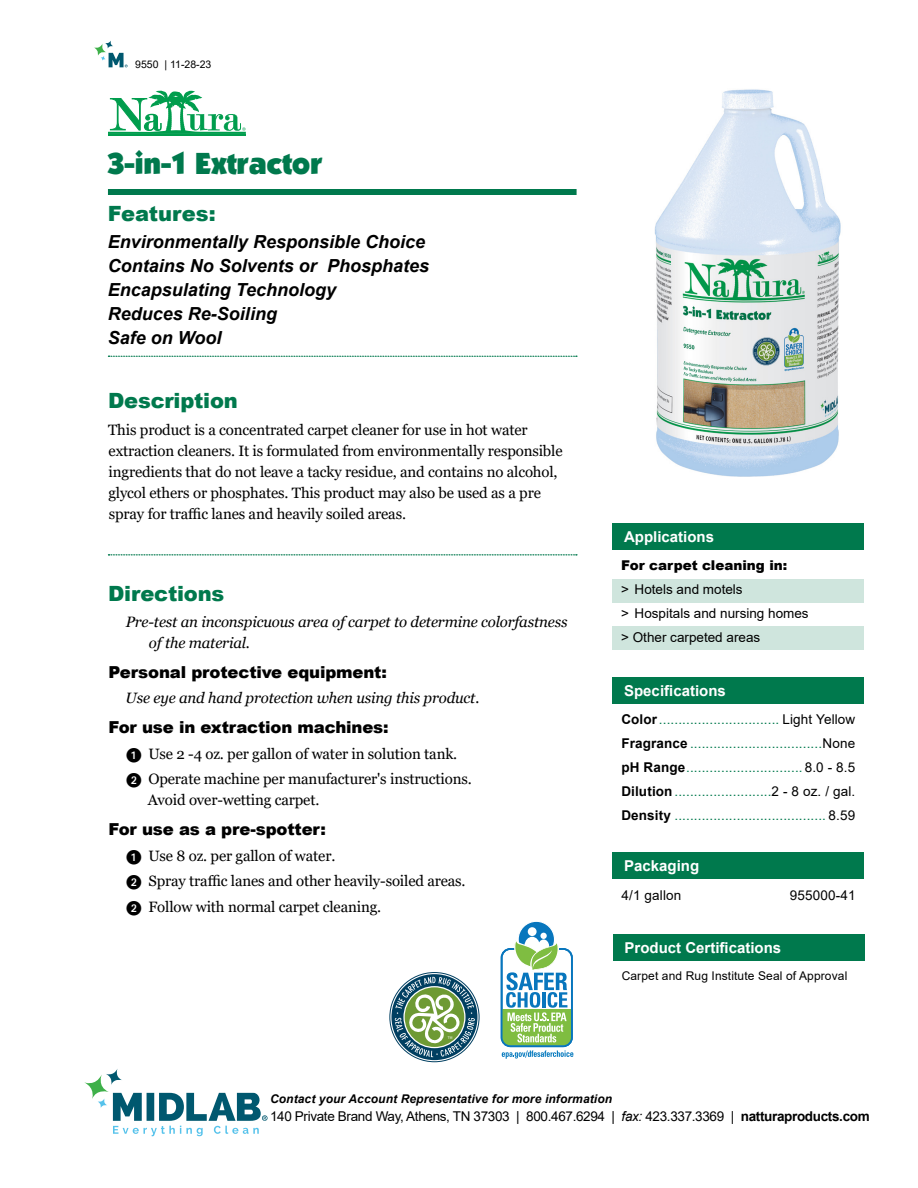
<style>
.page{position:relative;width:918px;height:1188px;background:#fff}
.page>*{position:absolute;margin:0;border:0;box-sizing:border-box;transform-origin:0 0}
.t1{font:30px "Boulder";letter-spacing:-.01em;color:#00794d}
.t2{font:900 21px "Arial";letter-spacing:-.01em;color:#00794d}
.t3{font:italic 700 18px "Arial";color:#000}
.t4{font:900 16.5px "Arial";letter-spacing:-.01em;color:#000}
.t5{font:15px/21px "Georgia";letter-spacing:-.01em;color:#000}
.t6{font:italic 15px/21px "Georgia";letter-spacing:-.01em;color:#000}
.t7{font:700 15px "Arial";color:#fff}
.t8{font:13.5px "Arial";letter-spacing:.01em;color:#00794d}
.t9{font:13.5px "Arial";letter-spacing:-.025em;color:#000}
.t10{font:13.5px "Arial";color:#000}
.t11{font:900 13.5px "Arial";color:#000}
.t12{font:italic 700 12px "Arial";letter-spacing:.01em;color:#000}
.t13{font:12px "Arial";letter-spacing:.01em;color:#000}
.t14{font:10.5px "Arial";color:#000}
.s1{font-family:"European Pi One"}
.s2{font-weight:700;color:#000}
.s3{color:#000}
.s4{font-style:italic}
.s5{font-weight:700}
</style>
<div class="page">
<svg style="left:113px;top:1093px;width:155px;height:43px"></svg>
<svg style="left:84px;top:1074px;width:25px;height:25px"></svg>
<svg style="left:106px;top:1068px;width:16px;height:17px"></svg>
<svg style="left:97px;top:1098px;width:11px;height:10px"></svg>
<svg style="left:94px;top:43px;width:12px;height:13px"></svg>
<svg style="left:105px;top:40px;width:8px;height:9px"></svg>
<svg style="left:100px;top:53px;width:28px;height:14px"></svg>
<hr style="left:108px;top:135px;width:138px;height:1px;background:#009d4d">
<svg style="left:108px;top:90px;width:138px;height:45px"></svg>
<div style="left:612px;top:579px;width:252px;height:24px;background:#cfe5dd"></div>
<div style="left:612px;top:626px;width:252px;height:24px;background:#cfe5dd"></div>
<div style="left:612px;top:524px;width:252px;height:26px;background:#00794d"></div>
<div style="left:612px;top:852px;width:252px;height:27px;background:#00794d"></div>
<div style="left:612px;top:677px;width:252px;height:27px;background:#00794d"></div>
<img style="left:654px;top:89px;width:187px;height:388px">
<svg style="left:391px;top:974px;width:86px;height:86px"></svg>
<svg style="left:395px;top:977px;width:80px;height:80px"></svg>
<div style="left:613px;top:934px;width:252px;height:27px;background:#00794d"></div>
<svg style="left:500px;top:921px;width:74px;height:138px"></svg>
<div style="left:108px;top:189px;width:468px;height:6px;background:#00794d"></div>
<svg style="left:108px;top:356px;width:469px;height:1px"></svg>
<svg style="left:108px;top:554px;width:469px;height:1px"></svg>
<p class="t14" style="left:135px;top:57px;width:78px">9550 | 11-28-23</p>
<p class="t1" style="left:108px;top:146px;width:216px">3-in-1 Extractor</p>
<p class="t2" style="left:108px;top:199px;width:109px">Features:</p>
<p class="t3" style="left:108px;top:230px;width:319px">Environmentally Responsible Choice</p>
<p class="t3" style="left:108px;top:254px;width:323px">Contains No Solvents or Phosphates</p>
<p class="t3" style="left:108px;top:278px;width:230px">Encapsulating Technology</p>
<p class="t3" style="left:108px;top:302px;width:171px">Reduces Re-Soiling</p>
<p class="t3" style="left:108px;top:326px;width:115px">Safe on Wool</p>
<p class="t2" style="left:108px;top:385px;width:131px">Description</p>
<p class="t5" style="left:108px;top:419px;width:456px">This product is a concentrated carpet cleaner for use in hot water extraction cleaners. It is formulated from environmentally responsible ingredients that do not leave a tacky residue, and contains no alcohol, glycol ethers or phosphates. This product may also be used as a pre spray for traffic lanes and heavily soiled areas.</p>
<p class="t2" style="left:108px;top:579px;width:118px">Directions</p>
<p class="t6" style="left:149px;top:611px;width:420px;text-indent:-23px">Pre-test an inconspicuous area of carpet to determine colorfastness of the material.</p>
<p class="t4" style="left:109px;top:660px;width:280px">Personal protective equipment:</p>
<p class="t6" style="left:126px;top:688px;width:355px">Use eye and hand protection when using this product.</p>
<p class="t4" style="left:109px;top:715px;width:282px">For use in extraction machines:</p>
<p class="t5" style="left:127px;top:743px;width:332px"><span class="s1">1</span> Use 2 -4 oz. per gallon of water in solution tank.</p>
<p class="t5" style="left:148px;top:769px;width:326px;text-indent:-21px"><span class="s1">2</span> Operate machine per manufacturer's instructions.<br>Avoid over-wetting carpet.</p>
<p class="t4" style="left:109px;top:817px;width:219px">For use as a pre-spotter:</p>
<p class="t5" style="left:127px;top:845px;width:210px"><span class="s1">1</span> Use 8 oz. per gallon of water.</p>
<p class="t5" style="left:127px;top:871px;width:341px"><span class="s1">2</span> Spray traffic lanes and other heavily-soiled areas.</p>
<p class="t5" style="left:127px;top:896px;width:256px"><span class="s1">2</span> Follow with normal carpet cleaning.</p>
<p class="t7" style="left:624px;top:527px;width:92px">Applications</p>
<p class="t11" style="left:621px;top:556px;width:168px">For carpet cleaning in:</p>
<p class="t10" style="left:621px;top:580px;width:123px">&gt; Hotels and motels</p>
<p class="t10" style="left:621px;top:604px;width:189px">&gt; Hospitals and nursing homes</p>
<p class="t10" style="left:621px;top:628px;width:141px">&gt; Other carpeted areas</p>
<p class="t7" style="left:624px;top:680px;width:103px">Specifications</p>
<p class="t8" style="left:621px;top:710px;width:235px"><span class="s2">Color</span>............................... <span class="s3">Light Yellow</span></p>
<p class="t8" style="left:621px;top:734px;width:235px"><span class="s2">Fragrance</span> ..................................<span class="s3">None</span></p>
<p class="t8" style="left:621px;top:758px;width:236px"><span class="s2">pH Range</span>.............................. <span class="s3">8.0 - 8.5</span></p>
<p class="t8" style="left:621px;top:782px;width:236px"><span class="s2">Dilution</span>.........................<span class="s3">2 - 8 oz. / gal.</span></p>
<p class="t8" style="left:621px;top:806px;width:235px"><span class="s2">Density</span> ....................................... <span class="s3">8.59</span></p>
<p class="t7" style="left:624px;top:855px;width:77px">Packaging</p>
<p class="t10" style="left:622px;top:886px;width:61px">4/1 gallon</p>
<p class="t10" style="left:790px;top:886px;width:67px">955000-41</p>
<p class="t7" style="left:625px;top:937px;width:158px">Product Certifications</p>
<p class="t13" style="left:622px;top:967px;width:227px">Carpet and Rug Institute Seal of Approval</p>
<p class="t12" style="left:270px;top:1091px;width:344px">Contact your Account Representative for more information</p>
<p class="t9" style="left:270px;top:1107px;width:601px">140 Private Brand Way, Athens, TN 37303 | 800.467.6294 | <span class="s4">fax:</span> 423.337.3369 | <span class="s5">natturaproducts.com</span></p>
</div>
